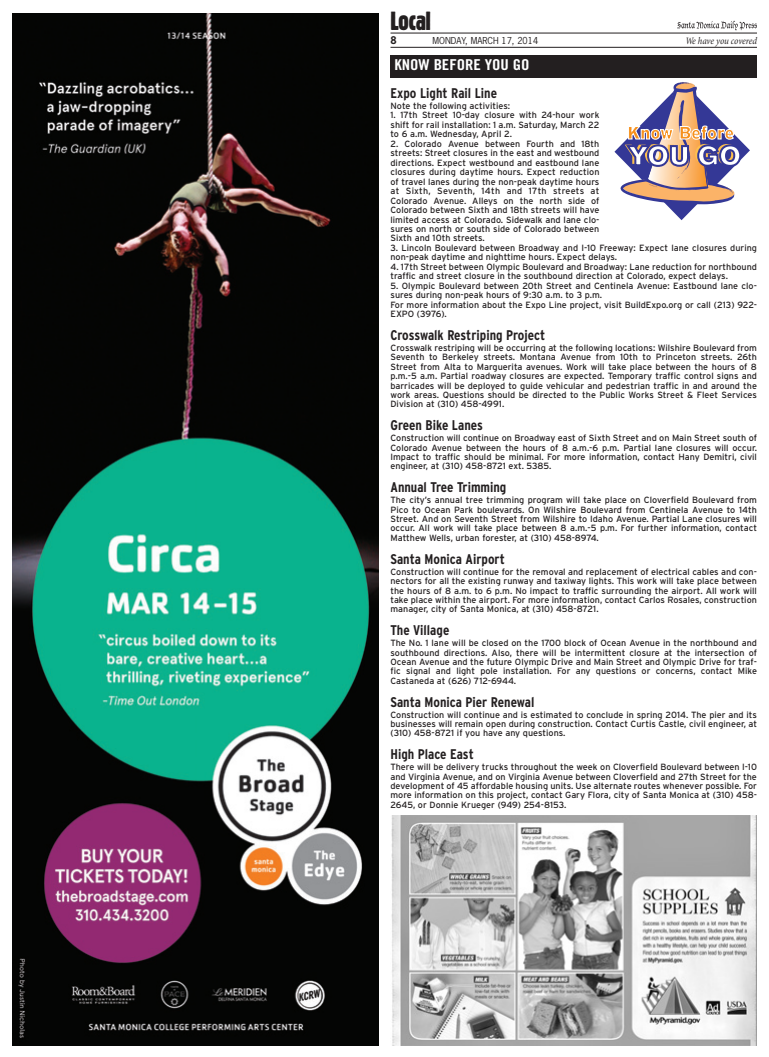
<style>
.page{position:relative;width:769px;height:1057px;background:#fff}
.page>*{position:absolute;margin:0;border:0;box-sizing:border-box;transform-origin:0 0}
.t1{font:26px "Block BE Extra Cn";color:#231f20}
.t2{font:15px "Trade Gothic Bold Cond Twenty";letter-spacing:-.005em;color:#fff;scale:1.12 1}
.t3{font:700 condensed 14px "Interstate";color:#231f20}
.t4{font:italic condensed 10px "Minion";letter-spacing:-.015em;color:#231f20}
.t5{font:700 10px "News Gothic";color:#231f20}
.t6{font:9px/9.4px "Interstate";color:#231f20;text-align:justify}
.t7{font:9px "News Gothic";color:#231f20}
</style>
<div class="page">
<hr style="left:390px;top:33px;width:366px;height:1px;background:#231f20">
<hr style="left:390px;top:47px;width:366px;height:1px;background:#231f20">
<svg style="left:677px;top:21px;width:79px;height:9px"></svg>
<img style="left:12px;top:13px;width:366px;height:1032px">
<div style="left:390px;top:55px;width:366px;height:22px;background:#231f20"></div>
<svg style="left:614px;top:82px;width:135px;height:138px"></svg>
<img style="left:391px;top:815px;width:365px;height:230px">
<h1 class="t1" style="left:390px;top:6px;width:42px">Local</h1>
<p class="t5" style="left:390px;top:36px;width:8px">8</p>
<p class="t7" style="left:432px;top:37px;width:107px">MONDAY, MARCH 17, 2014</p>
<p class="t4" style="left:684px;top:37px;width:73px">We have you covered</p>
<h2 class="t2" style="left:394px;top:59px;width:122px">KNOW BEFORE YOU GO</h2>
<h3 class="t3" style="left:390px;top:88px;width:108px">Expo Light Rail Line</h3>
<p class="t6" style="left:390px;top:102px;width:121px">Note the following activities:</p>
<p class="t6" style="left:390px;top:111px;width:210px">1. 17th Street 10-day closure with 24-hour work shift for rail installation: 1 a.m. Saturday, March 22 to 6 a.m. Wednesday, April 2.</p>
<p class="t6" style="left:390px;top:140px;width:210px">2. Colorado Avenue between Fourth and 18th streets: Street closures in the east and westbound directions. Expect westbound and eastbound lane closures during daytime hours. Expect reduction of travel lanes during the non-peak daytime hours at Sixth, Seventh, 14th and 17th streets at Colorado Avenue. Alleys on the north side of Colorado between Sixth and 18th streets will have limited access at Colorado. Sidewalk and lane clo&shy;sures on north or south side of Colorado between Sixth and 10th streets.</p>
<p class="t6" style="left:390px;top:244px;width:368px">3. Lincoln Boulevard between Broadway and I-10 Freeway: Expect lane closures during non-peak daytime and nighttime hours. Expect delays.</p>
<p class="t6" style="left:390px;top:263px;width:368px">4. 17th Street between Olympic Boulevard and Broadway: Lane reduction for northbound traffic and street closure in the southbound direction at Colorado, expect delays.</p>
<p class="t6" style="left:390px;top:282px;width:367px;text-align:left">5. Olympic Boulevard between 20th Street and Centinela Avenue: Eastbound lane clo&shy;sures during non-peak hours of 9:30 a.m. to 3 p.m.<br>For more information about the Expo Line project, visit BuildExpo.org or call (213) 922- EXPO (3976).</p>
<h3 class="t3" style="left:390px;top:330px;width:156px">Crosswalk Restriping Project</h3>
<p class="t6" style="left:390px;top:343px;width:368px">Crosswalk restriping will be occurring at the following locations: Wilshire Boulevard from Seventh to Berkeley streets. Montana Avenue from 10th to Princeton streets. 26th Street from Alta to Marguerita avenues. Work will take place between the hours of 8 p.m.-5 a.m. Partial roadway closures are expected. Temporary traffic control signs and barricades will be deployed to guide vehicular and pedestrian traffic in and around the work areas. Questions should be directed to the Public Works Street &amp; Fleet Services Division at (310) 458-4991.</p>
<h3 class="t3" style="left:390px;top:420px;width:94px">Green Bike Lanes</h3>
<p class="t6" style="left:390px;top:434px;width:368px">Construction will continue on Broadway east of Sixth Street and on Main Street south of Colorado Avenue between the hours of 8 a.m.-6 p.m. Partial lane closures will occur.<br>Impact to traffic should be minimal. For more information, contact Hany Demitri, civil engineer, at (310) 458-8721 ext. 5385.</p>
<h3 class="t3" style="left:390px;top:482px;width:117px">Annual Tree Trimming</h3>
<p class="t6" style="left:390px;top:496px;width:368px">The city’s annual tree trimming program will take place on Cloverfield Boulevard from Pico to Ocean Park boulevards. On Wilshire Boulevard from Centinela Avenue to 14th Street. And on Seventh Street from Wilshire to Idaho Avenue. Partial Lane closures will occur. All work will take place between 8 a.m.-5 p.m. For further information, contact Matthew Wells, urban forester, at (310) 458-8974.</p>
<h3 class="t3" style="left:390px;top:553px;width:116px">Santa Monica Airport</h3>
<p class="t6" style="left:390px;top:567px;width:368px">Construction will continue for the removal and replacement of electrical cables and con&shy;nectors for all the existing runway and taxiway lights. This work will take place between the hours of 8 a.m. to 6 p.m. No impact to traffic surrounding the airport. All work will take place within the airport. For more information, contact Carlos Rosales, construction manager, city of Santa Monica, at (310) 458-8721.</p>
<h3 class="t3" style="left:390px;top:625px;width:60px">The Village</h3>
<p class="t6" style="left:390px;top:639px;width:368px">The No. 1 lane will be closed on the 1700 block of Ocean Avenue in the northbound and southbound directions. Also, there will be intermittent closure at the intersection of Ocean Avenue and the future Olympic Drive and Main Street and Olympic Drive for traf&shy;fic signal and light pole installation. For any questions or concerns, contact Mike Castaneda at (626) 712-6944.</p>
<h3 class="t3" style="left:390px;top:696px;width:145px">Santa Monica Pier Renewal</h3>
<p class="t6" style="left:390px;top:710px;width:368px">Construction will continue and is estimated to conclude in spring 2014. The pier and its businesses will remain open during construction. Contact Curtis Castle, civil engineer, at (310) 458-8721 if you have any questions.</p>
<h3 class="t3" style="left:390px;top:748px;width:85px">High Place East</h3>
<p class="t6" style="left:390px;top:762px;width:368px">There will be delivery trucks throughout the week on Cloverfield Boulevard between I-10 and Virginia Avenue, and on Virginia Avenue between Cloverfield and 27th Street for the development of 45 affordable housing units. Use alternate routes whenever possible. For more information on this project, contact Gary Flora, city of Santa Monica at (310) 458- 2645, or Donnie Krueger (949) 254-8153.</p>
</div>
